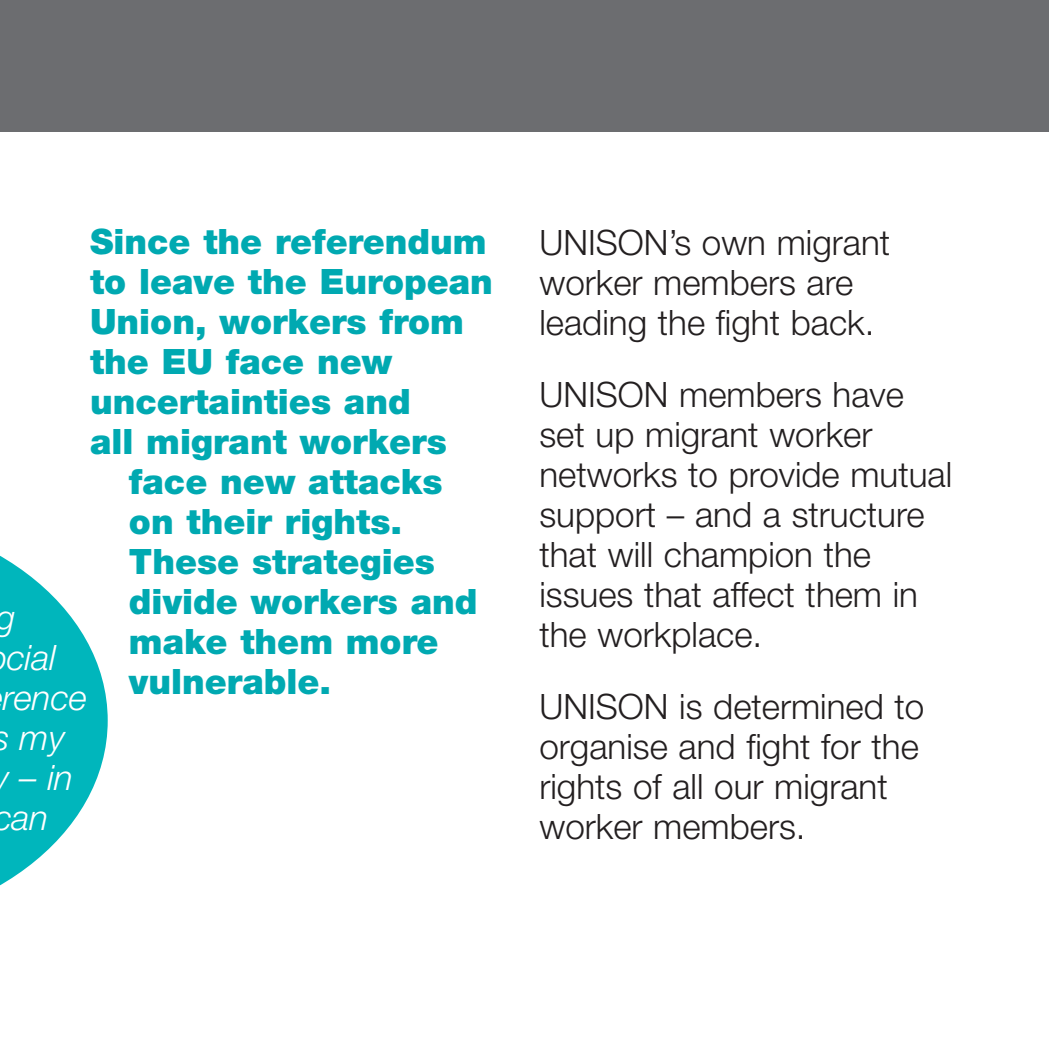
<style>
.page{position:relative;width:1049px;height:1049px;background:#fff}
.page>*{position:absolute;margin:0;border:0;box-sizing:border-box;transform-origin:0 0}
.t1{font:300 35px/40px "Helvetica Neue";color:#231f20}
.t2{font:900 35px/40px "Helvetica Neue";color:#00a9b1}
.t3{font:italic 300 35px "Helvetica Neue";color:#fff}
</style>
<div class="page">
<div style="left:0;top:0;width:1049px;height:131px;background:#6c6d70"></div>
<svg style="left:0;top:555px;width:108px;height:331px;fill:#00b6bc"></svg>
<p class="t2" style="left:90px;top:221px;width:404px">Since the referendum to leave the European<br>Union, workers from the EU face new uncertainties and<br>all migrant workers</p>
<p class="t2" style="left:129px;top:461px;width:350px">face new attacks on their rights.<br>These strategies divide workers and make them more vulnerable.</p>
<p class="t3" style="left:-5px;top:596px;width:21px">g</p>
<p class="t3" style="left:7px;top:636px;width:51px">cial</p>
<p class="t3" style="left:3px;top:676px;width:86px">rence</p>
<p class="t3" style="left:20px;top:716px;width:47px">my</p>
<p class="t3" style="left:-7px;top:756px;width:82px">y – in</p>
<p class="t3" style="left:-7px;top:796px;width:57px">can</p>
<p class="t1" style="left:539px;top:221px;width:352px">UNISON’s own migrant worker members are leading the fight back.</p>
<p class="t1" style="left:539px;top:374px;width:414px">UNISON members have set up migrant worker networks to provide mutual support – and a structure that will champion the issues that affect them in the workplace.</p>
<p class="t1" style="left:539px;top:686px;width:386px">UNISON is determined to organise and fight for the rights of all our migrant worker members.</p>
</div>
